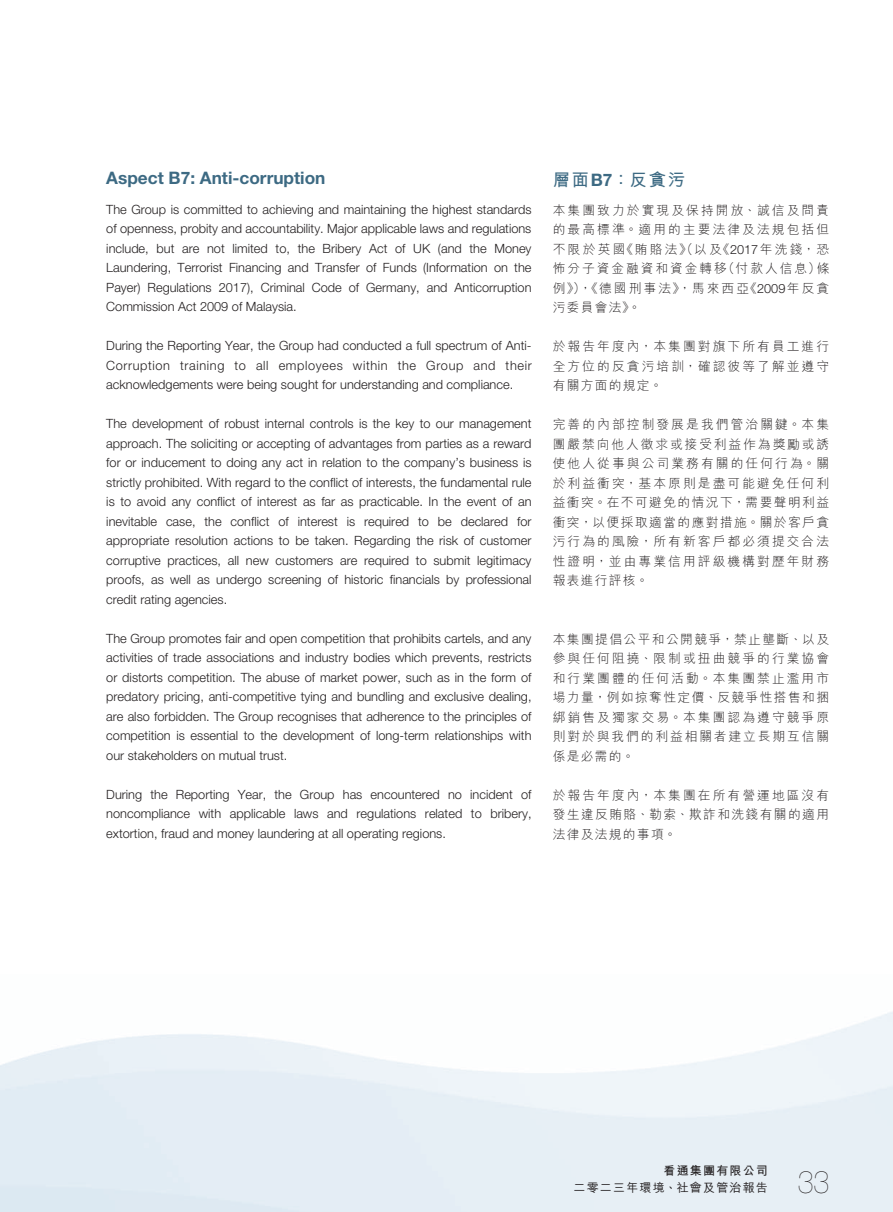
<style>
.page{position:relative;width:893px;height:1212px;background:#fff}
.page>*{position:absolute;margin:0;border:0;box-sizing:border-box;transform-origin:0 0}
.t1{font:200 31.5px "Helvetica Neue LT Std";color:#231f20;scale:.9 1}
.t2{font:700 17.25px "Helvetica Neue LT Std";color:#3d6a83}
.t3{font:700 17.25px "M Hei HK";color:#3d6a83}
.t4{font:300 12.75px/19.5px "Helvetica Neue LT Std";color:#231f20;text-align:justify}
.t5{font:300 12.75px/19.5px "M Hei HK";letter-spacing:.165em;color:#231f20;text-align:justify}
.t6{font:500 12px "M Hei HK";letter-spacing:.1em;color:#231f20}
.t7{font:700 12px "M Hei HK";letter-spacing:.1em;color:#231f20}
.s1{font-family:"Helvetica Neue LT Std"}
</style>
<div class="page">
<h2 class="t2" style="left:106px;top:168px;width:221px">Aspect B7: Anti-corruption</h2>
<p class="t4" style="left:106px;top:199px;width:427px">The Group is committed to achieving and maintaining the highest standards of openness, probity and accountability. Major applicable laws and regulations include, but are not limited to, the Bribery Act of UK (and the Money Laundering, Terrorist Financing and Transfer of Funds (Information on the Payer) Regulations 2017), Criminal Code of Germany, and Anticorruption Commission Act 2009 of Malaysia.</p>
<p class="t4" style="left:106px;top:336px;width:427px">During the Reporting Year, the Group had conducted a full spectrum of Anti-Corruption training to all employees within the Group and their acknowledgements were being sought for understanding and compliance.</p>
<p class="t4" style="left:106px;top:414px;width:427px">The development of robust internal controls is the key to our management approach. The soliciting or accepting of advantages from parties as a reward for or inducement to doing any act in relation to the company’s business is strictly prohibited. With regard to the conflict of interests, the fundamental rule is to avoid any conflict of interest as far as practicable. In the event of an inevitable case, the conflict of interest is required to be declared for appropriate resolution actions to be taken. Regarding the risk of customer corruptive practices, all new customers are required to submit legitimacy proofs, as well as undergo screening of historic financials by professional credit rating agencies.</p>
<p class="t4" style="left:106px;top:628px;width:427px">The Group promotes fair and open competition that prohibits cartels, and any activities of trade associations and industry bodies which prevents, restricts or distorts competition. The abuse of market power, such as in the form of predatory pricing, anti-competitive tying and bundling and exclusive dealing, are also forbidden. The Group recognises that adherence to the principles of competition is essential to the development of long-term relationships with our stakeholders on mutual trust.</p>
<p class="t4" style="left:106px;top:784px;width:427px">During the Reporting Year, the Group has encountered no incident of noncompliance with applicable laws and regulations related to bribery, extortion, fraud and money laundering at all operating regions.</p>
<h2 class="t3" style="left:553px;top:167px;width:134px">層面<span class="s1">B7</span>：反貪污</h2>
<p class="t5" style="left:553px;top:200px;width:278px">本集團致力於實現及保持開放、誠信及問責的最高標準。適用的主要法律及法規包括但不限於英國《賄賂法》（以及《<span class="s1">2017</span>年洗錢，恐怖分子資金融資和資金轉移（付款人信息）條例》），《德國刑事法》，馬來西亞《<span class="s1">2009</span>年反貪污委員會法》。</p>
<p class="t5" style="left:553px;top:337px;width:278px">於報告年度內，本集團對旗下所有員工進行全方位的反貪污培訓，確認彼等了解並遵守有關方面的規定。</p>
<p class="t5" style="left:553px;top:415px;width:278px">完善的內部控制發展是我們管治關鍵。本集團嚴禁向他人徵求或接受利益作為獎勵或誘使他人從事與公司業務有關的任何行為。關於利益衝突，基本原則是盡可能避免任何利益衝突。在不可避免的情況下，需要聲明利益衝突，以便採取適當的應對措施。關於客戶貪污行為的風險，所有新客戶都必須提交合法性證明，並由專業信用評級機構對歷年財務報表進行評核。</p>
<p class="t5" style="left:553px;top:629px;width:278px">本集團提倡公平和公開競爭，禁止壟斷、以及參與任何阻撓、限制或扭曲競爭的行業協會和行業團體的任何活動。本集團禁止濫用市場力量，例如掠奪性定價、反競爭性搭售和捆綁銷售及獨家交易。本集團認為遵守競爭原則對於與我們的利益相關者建立長期互信關係是必需的。</p>
<p class="t5" style="left:553px;top:785px;width:278px">於報告年度內，本集團在所有營運地區沒有發生違反賄賂、勒索、欺詐和洗錢有關的適用法律及法規的事項。</p>
<p class="t7" style="left:664px;top:1162px;width:106px">看通集團有限公司</p>
<p class="t6" style="left:574px;top:1178px;width:196px">二零二三年環境、社會及管治報告</p>
<h1 class="t1" style="left:798px;top:1164px;width:37px">33</h1>
</div>
